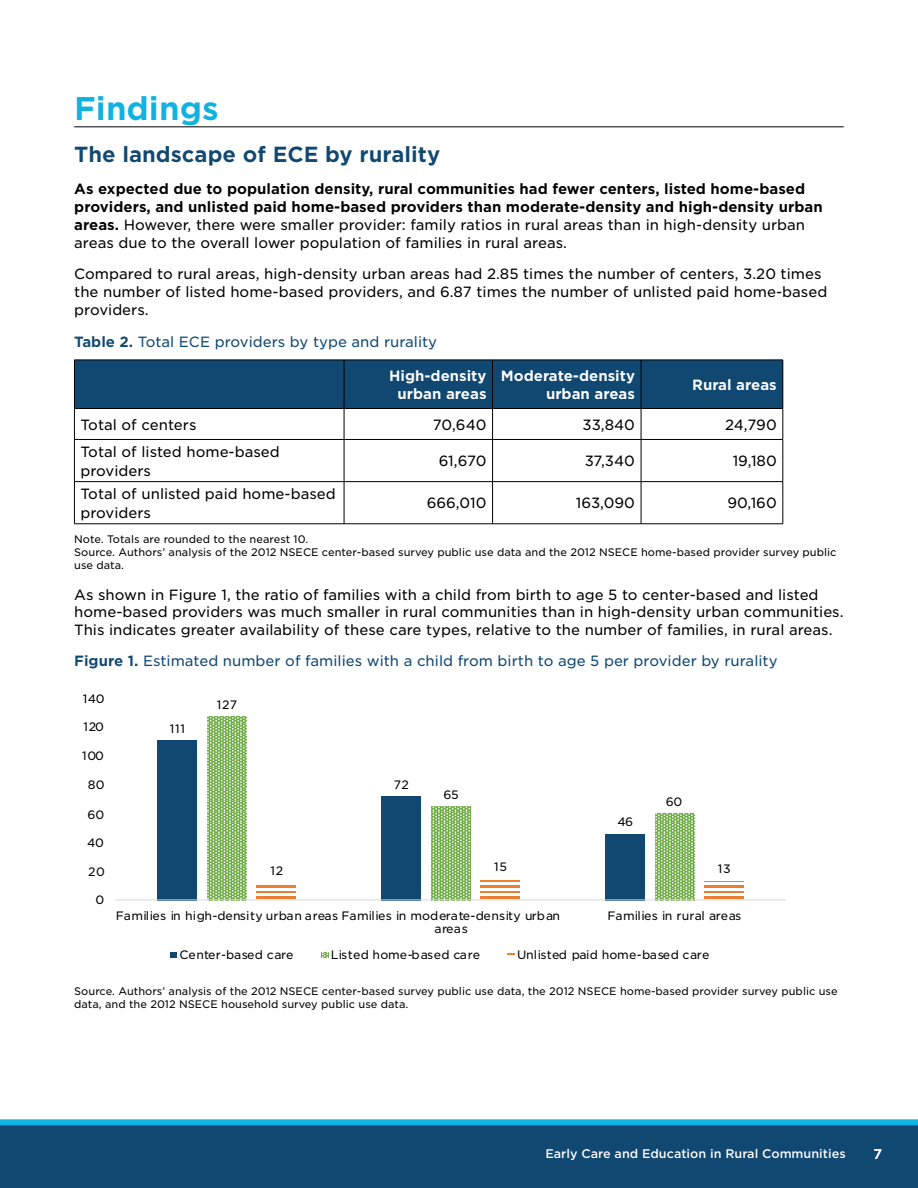
<style>
.page{position:relative;width:918px;height:1188px;background:#fff}
.page>*{position:absolute;margin:0;border:0;box-sizing:border-box;transform-origin:0 0}
.t1{font:700 31.5px "Gotham S Sm";color:#10b2e1}
.t2{font:700 21px "Gotham S Sm";color:#104872}
.t3{font:14.25px/18px "Gotham S Sm";color:#000}
.t4{font:700 14.25px/18px "Gotham S Sm";color:#000}
.t5{font:14.25px "Gotham S Sm";color:#104872}
.t6{font:700 14.25px/18.8px "Gotham S Sm";color:#fff;text-align:center}
.t7{font:500 13.5px "Gotham S Sm";color:#fff}
.t8{font:500 12px "Gotham S Sm";color:#fff}
.t9{font:11.7px "Gotham S Sm";letter-spacing:.015em;color:#000}
.t10{font:10.5px/13px "Gotham S Sm";color:#000}
.s1{font-weight:400}
.s2{font-weight:700}
</style>
<div class="page">
<div style="left:0;top:1125px;width:918px;height:63px;background:#104872"></div>
<div style="left:0;top:1119px;width:918px;height:6px;background:#10b2e1"></div>
<svg style="left:508px;top:953px;width:6px;height:2px"></svg>
<svg style="left:322px;top:953px;width:6px;height:5px"></svg>
<svg style="left:171px;top:953px;width:6px;height:5px"></svg>
<hr style="left:74px;top:126px;width:770px;height:1px;background:#000">
<div style="left:74px;top:360px;width:270px;height:49px;background:#104872"></div>
<div style="left:344px;top:360px;width:149px;height:49px;background:#104872"></div>
<div style="left:493px;top:360px;width:148px;height:49px;background:#104872"></div>
<div style="left:641px;top:360px;width:142px;height:49px;background:#104872"></div>
<hr style="left:74px;top:360px;width:270px;height:1px;background:#000">
<hr style="left:74px;top:360px;width:1px;height:48px;background:#000">
<hr style="left:344px;top:360px;width:149px;height:1px;background:#000">
<hr style="left:344px;top:360px;width:1px;height:48px;background:#000">
<hr style="left:493px;top:360px;width:148px;height:1px;background:#000">
<hr style="left:492px;top:360px;width:1px;height:48px;background:#000">
<hr style="left:641px;top:360px;width:142px;height:1px;background:#000">
<hr style="left:641px;top:360px;width:1px;height:48px;background:#000">
<hr style="left:783px;top:360px;width:1px;height:48px;background:#000">
<hr style="left:74px;top:408px;width:270px;height:1px;background:#000">
<hr style="left:74px;top:409px;width:1px;height:30px;background:#000">
<hr style="left:344px;top:408px;width:149px;height:1px;background:#000">
<hr style="left:344px;top:409px;width:1px;height:30px;background:#000">
<hr style="left:493px;top:408px;width:148px;height:1px;background:#000">
<hr style="left:492px;top:409px;width:1px;height:30px;background:#000">
<hr style="left:641px;top:408px;width:142px;height:1px;background:#000">
<hr style="left:641px;top:409px;width:1px;height:30px;background:#000">
<hr style="left:783px;top:409px;width:1px;height:30px;background:#000">
<hr style="left:74px;top:439px;width:270px;height:1px;background:#000">
<hr style="left:74px;top:440px;width:1px;height:41px;background:#000">
<hr style="left:344px;top:439px;width:149px;height:1px;background:#000">
<hr style="left:344px;top:440px;width:1px;height:41px;background:#000">
<hr style="left:493px;top:439px;width:148px;height:1px;background:#000">
<hr style="left:492px;top:440px;width:1px;height:41px;background:#000">
<hr style="left:641px;top:439px;width:142px;height:1px;background:#000">
<hr style="left:641px;top:440px;width:1px;height:41px;background:#000">
<hr style="left:783px;top:440px;width:1px;height:41px;background:#000">
<hr style="left:74px;top:481px;width:270px;height:1px;background:#000">
<hr style="left:74px;top:482px;width:1px;height:42px;background:#000">
<hr style="left:344px;top:481px;width:149px;height:1px;background:#000">
<hr style="left:344px;top:482px;width:1px;height:42px;background:#000">
<hr style="left:493px;top:481px;width:148px;height:1px;background:#000">
<hr style="left:492px;top:482px;width:1px;height:42px;background:#000">
<hr style="left:641px;top:481px;width:142px;height:1px;background:#000">
<hr style="left:641px;top:482px;width:1px;height:42px;background:#000">
<hr style="left:783px;top:482px;width:1px;height:42px;background:#000">
<hr style="left:74px;top:524px;width:270px;height:1px;background:#000">
<hr style="left:344px;top:524px;width:149px;height:1px;background:#000">
<hr style="left:493px;top:524px;width:148px;height:1px;background:#000">
<hr style="left:641px;top:524px;width:142px;height:1px;background:#000">
<div style="left:606px;top:834px;width:39px;height:67px;background:#104872"></div>
<div style="left:382px;top:796px;width:39px;height:105px;background:#104872"></div>
<div style="left:158px;top:740px;width:39px;height:161px;background:#104872"></div>
<svg style="left:655px;top:813px;width:39px;height:88px;background:#93c174"></svg>
<svg style="left:431px;top:807px;width:39px;height:94px;background:#93c175"></svg>
<svg style="left:207px;top:717px;width:39px;height:184px;background:#93c175"></svg>
<svg style="left:705px;top:881px;width:39px;height:20px"></svg>
<svg style="left:481px;top:880px;width:39px;height:21px"></svg>
<svg style="left:257px;top:885px;width:39px;height:16px"></svg>
<hr style="left:115px;top:899px;width:671px;height:1px;background:#d9d9d9">
<h2 class="t1" style="left:74px;top:86px;width:146px">Findings</h2>
<h3 class="t2" style="left:74px;top:140px;width:368px">The landscape of ECE by rurality</h3>
<p class="t4" style="left:74px;top:180px;width:750px">As expected due to population density, rural communities had fewer centers, listed home-based providers, and unlisted paid home-based providers than moderate-density and high-density urban areas. <span class="s1">However, there were smaller provider: family ratios in rural areas than in high-density urban areas due to the overall lower population of families in rural areas.</span></p>
<p class="t3" style="left:74px;top:265px;width:755px">Compared to rural areas, high-density urban areas had 2.85 times the number of centers, 3.20 times the number of listed home-based providers, and 6.87 times the number of unlisted paid home-based providers.</p>
<p class="t5" style="left:74px;top:332px;width:364px"><span class="s2">Table 2.</span> Total ECE providers by type and rurality</p>
<p class="t6" style="left:389px;top:366px;width:99px">High-density urban areas</p>
<p class="t6" style="left:501px;top:366px;width:136px;text-align:right">Moderate-density urban areas</p>
<p class="t6" style="left:692px;top:375px;width:86px">Rural areas</p>
<p class="t3" style="left:80px;top:415px;width:118px">Total of centers</p>
<p class="t3" style="left:433px;top:415px;width:55px">70,640</p>
<p class="t3" style="left:582px;top:415px;width:54px">33,840</p>
<p class="t3" style="left:725px;top:415px;width:53px">24,790</p>
<p class="t3" style="left:80px;top:442px;width:201px;line-height:18.8px">Total of listed home-based providers</p>
<p class="t3" style="left:439px;top:452px;width:49px">61,670</p>
<p class="t3" style="left:585px;top:452px;width:52px">37,340</p>
<p class="t3" style="left:733px;top:452px;width:46px">19,180</p>
<p class="t3" style="left:80px;top:484px;width:257px;line-height:18.8px">Total of unlisted paid home-based providers</p>
<p class="t3" style="left:427px;top:494px;width:61px">666,010</p>
<p class="t3" style="left:576px;top:494px;width:61px">163,090</p>
<p class="t3" style="left:727px;top:494px;width:51px">90,160</p>
<p class="t10" style="left:74px;top:533px;width:764px">Note. Totals are rounded to the nearest 10.<br>Source. Authors’ analysis of the 2012 NSECE center-based survey public use data and the 2012 NSECE home-based provider survey public use data.</p>
<p class="t3" style="left:74px;top:586px;width:771px;line-height:17.5px">As shown in Figure 1, the ratio of families with a child from birth to age 5 to center-based and listed home-based providers was much smaller in rural communities than in high-density urban communities.<br>This indicates greater availability of these care types, relative to the number of families, in rural areas.</p>
<p class="t5" style="left:74px;top:652px;width:705px"><span class="s2">Figure 1.</span> Estimated number of families with a child from birth to age 5 per provider by rurality</p>
<p class="t9" style="left:217px;top:697px;width:22px">127</p>
<p class="t9" style="left:170px;top:720px;width:17px">111</p>
<p class="t9" style="left:83px;top:690px;width:23px">140</p>
<p class="t9" style="left:84px;top:719px;width:22px">120</p>
<p class="t9" style="left:82px;top:748px;width:23px">100</p>
<p class="t9" style="left:88px;top:776px;width:18px">80</p>
<p class="t9" style="left:88px;top:806px;width:18px">60</p>
<p class="t9" style="left:87px;top:835px;width:18px">40</p>
<p class="t9" style="left:88px;top:864px;width:18px">20</p>
<p class="t9" style="left:96px;top:892px;width:10px">0</p>
<p class="t9" style="left:394px;top:776px;width:17px">72</p>
<p class="t9" style="left:443px;top:787px;width:17px">65</p>
<p class="t9" style="left:618px;top:814px;width:17px">46</p>
<p class="t9" style="left:666px;top:793px;width:18px">60</p>
<p class="t9" style="left:270px;top:862px;width:14px">12</p>
<p class="t9" style="left:494px;top:858px;width:14px">15</p>
<p class="t9" style="left:718px;top:861px;width:14px">13</p>
<p class="t9" style="left:116px;top:908px;width:446px">Families in high-density urban areas Families in moderate-density urban</p>
<p class="t9" style="left:608px;top:908px;width:135px">Families in rural areas</p>
<p class="t9" style="left:434px;top:921px;width:35px">areas</p>
<p class="t9" style="left:179px;top:947px;width:116px">Center-based care</p>
<p class="t9" style="left:331px;top:947px;width:151px">Listed home-based care</p>
<p class="t9" style="left:517px;top:947px;width:194px">Unlisted paid home-based care</p>
<p class="t10" style="left:74px;top:984px;width:765px;line-height:13.5px">Source. Authors’ analysis of the 2012 NSECE center-based survey public use data, the 2012 NSECE home-based provider survey public use data, and the 2012 NSECE household survey public use data.</p>
<p class="t8" style="left:545px;top:1146px;width:302px">Early Care and Education in Rural Communities</p>
<p class="t7" style="left:873px;top:1145px;width:10px">7</p>
</div>
